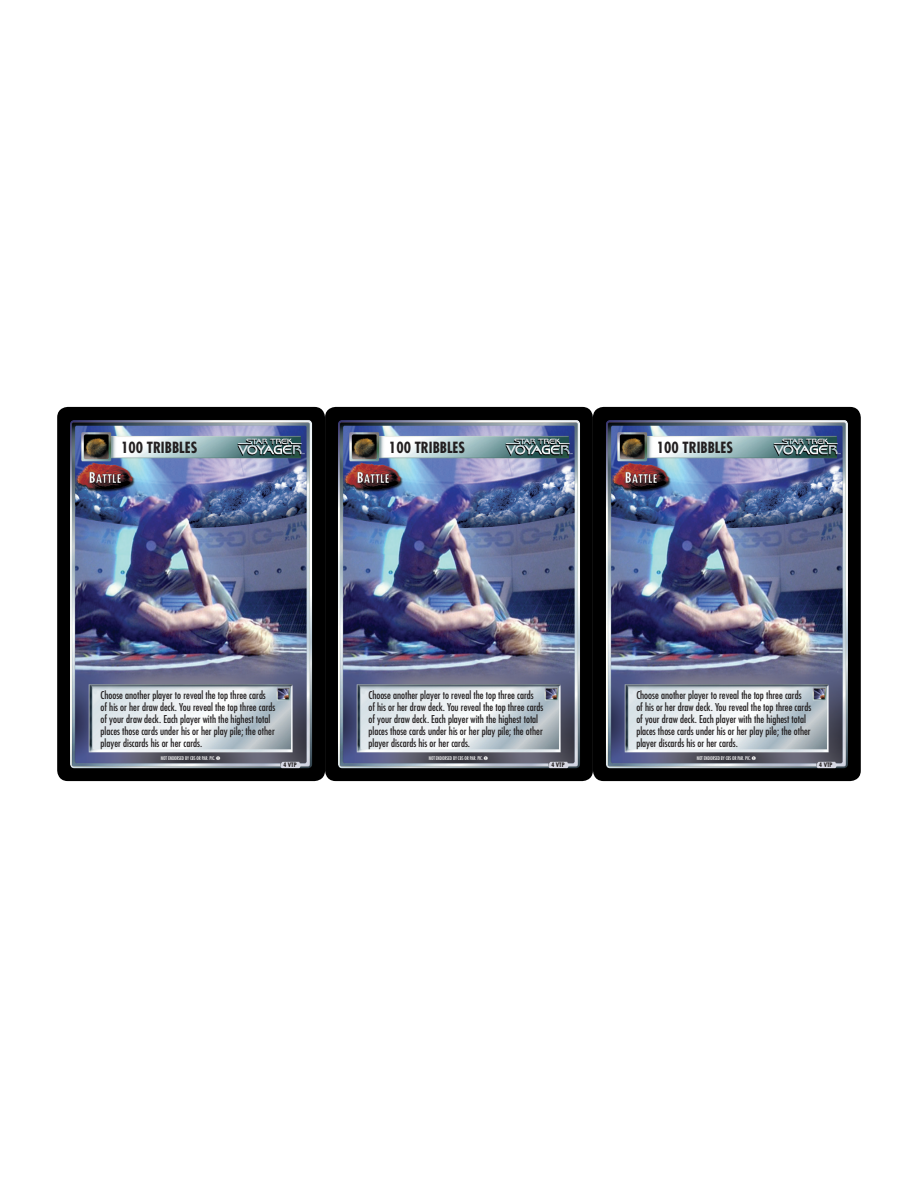
<style>
.page{position:relative;width:918px;height:1188px;background:#fff}
.page>*{position:absolute;margin:0;border:0;box-sizing:border-box;transform-origin:0 0}
.t1{font:700 condensed 15px "Futura";color:#231f20}
.t2{font:condensed 10.5px/12px "Futura";color:#231f20}
._7_ST2_Collector_Num{font:700 condensed 6px "Futura";color:#231f20}
._0_ST2_Copyright{font:condensed 4.95px "Futura";letter-spacing:-.01em;color:#fff}
</style>
<div class="page">
<div style="left:325px;top:407px;width:268px;height:374px;background:#000;border-radius:11px"></div>
<img style="left:338px;top:420px;width:242px;height:348px">
<div style="left:593px;top:407px;width:268px;height:374px;background:#000;border-radius:11px"></div>
<img style="left:606px;top:420px;width:242px;height:348px">
<div style="left:57px;top:407px;width:268px;height:374px;background:#000;border-radius:11px"></div>
<img style="left:70px;top:420px;width:242px;height:348px">
<p class="t1" style="left:121px;top:437px;width:78px">100 TRIBBLES</p>
<p class="t1" style="left:389px;top:437px;width:78px">100 TRIBBLES</p>
<p class="t1" style="left:657px;top:437px;width:78px">100 TRIBBLES</p>
<p class="t2" style="left:101px;top:688px;width:176px">Choose another player to reveal the top three cards<br>of his or her draw deck. You reveal the top three cards of your draw deck. Each player with the highest total places those cards under his or her play pile; the other player discards his or her cards.</p>
<p class="_0_ST2_Copyright" style="left:161px;top:755px;width:61px">NOT ENDORSED BY CBS OR PAR. PIC. ❶</p>
<p class="_7_ST2_Collector_Num" style="left:284px;top:761px;width:15px">4 VTP</p>
<p class="t2" style="left:368px;top:688px;width:176px">Choose another player to reveal the top three cards<br>of his or her draw deck. You reveal the top three cards of your draw deck. Each player with the highest total places those cards under his or her play pile; the other player discards his or her cards.</p>
<p class="_0_ST2_Copyright" style="left:429px;top:755px;width:61px">NOT ENDORSED BY CBS OR PAR. PIC. ❶</p>
<p class="_7_ST2_Collector_Num" style="left:551px;top:761px;width:15px">4 VTP</p>
<p class="t2" style="left:636px;top:688px;width:176px">Choose another player to reveal the top three cards<br>of his or her draw deck. You reveal the top three cards of your draw deck. Each player with the highest total places those cards under his or her play pile; the other player discards his or her cards.</p>
<p class="_0_ST2_Copyright" style="left:697px;top:755px;width:61px">NOT ENDORSED BY CBS OR PAR. PIC. ❶</p>
<p class="_7_ST2_Collector_Num" style="left:819px;top:761px;width:15px">4 VTP</p>
</div>
